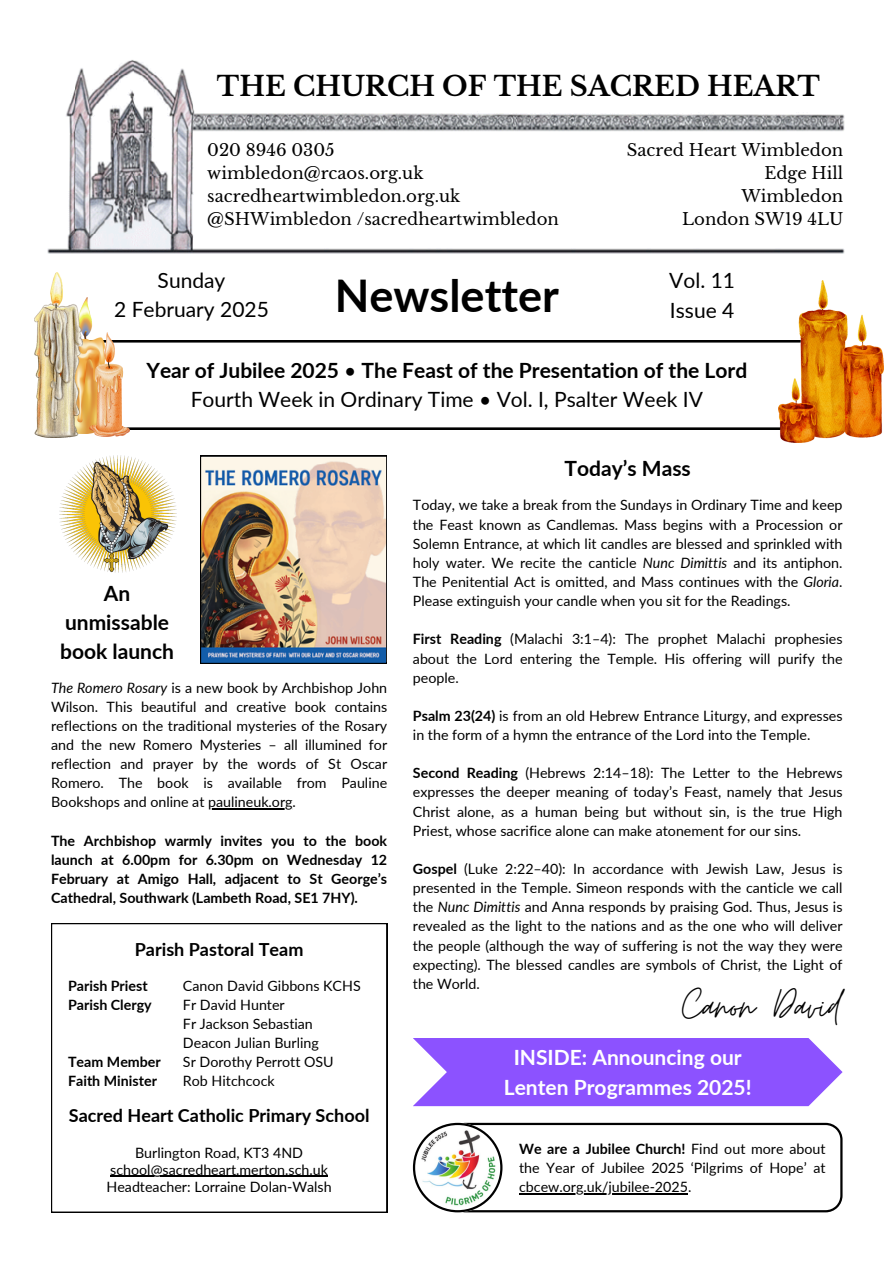
<style>
.page{position:relative;width:894px;height:1264px;background:#fff}
.page>*{position:absolute;margin:0;border:0;box-sizing:border-box;transform-origin:0 0}
.t1{font:48.9px "Moon Time";color:#000}
.t2{font:700 45px "Lato";color:#000}
.t3{font:700 27.15px "Libre Baskerville";color:#000}
.t4{font:700 21px/29.2px "Lato";color:#000;text-align:center}
.t5{font:700 21px/29.2px "Lato";color:#fff;text-align:center}
.t6{font:21px/29.2px "Lato";color:#000;text-align:center}
.t7{font:700 18px "Lato";color:#000}
.t8{font:16.5px/23px "Libre Baskerville";color:#000}
.t9{font:14.25px/19.2px "Lato";color:#000;text-align:justify}
.t10{font:700 14.25px/19.2px "Lato";color:#000;text-align:justify}
.s1{font-weight:400}
.s2{font-style:italic}
.s3{font-weight:700}
</style>
<div class="page">
<img style="left:200px;top:455px;width:187px;height:209px">
<img style="left:47px;top:60px;width:798px;height:194px">
<svg style="left:51px;top:923px;width:336px;height:289px"></svg>
<svg style="left:130px;top:340px;width:648px;height:89px"></svg>
<svg style="left:413px;top:1122px;width:429px;height:90px"></svg>
<img style="left:778px;top:281px;width:104px;height:162px">
<img style="left:82px;top:298px;width:11px;height:136px">
<img style="left:89px;top:333px;width:41px;height:103px">
<img style="left:34px;top:272px;width:48px;height:166px">
<img style="left:60px;top:455px;width:117px;height:117px">
<svg style="left:413px;top:1038px;width:429px;height:68px;background:#945fff"></svg>
<hr style="left:110px;top:1175px;width:218px;height:1px;background:#000">
<hr style="left:519px;top:1193px;width:168px;height:1px;background:#000">
<hr style="left:208px;top:808px;width:84px;height:1px;background:#000">
<p class="t3" style="left:217px;top:69px;width:604px">THE CHURCH OF THE SACRED HEART</p>
<h3 class="t8" style="left:207px;top:138px;width:353px">020 8946 0305<br>wimbledon@rcaos.org.uk sacredheartwimbledon.org.uk @SHWimbledon /sacredheartwimbledon</h3>
<h5 class="t8" style="left:626px;top:138px;width:218px;text-align:right">Sacred Heart Wimbledon<br>Edge Hill<br>Wimbledon<br>London SW19 4LU</h5>
<h5 class="t6" style="left:114px;top:265px;width:156px">Sunday<br>2 February 2025</h5>
<h1 class="t2" style="left:334px;top:267px;width:226px">Newsletter</h1>
<p class="t6" style="left:669px;top:266px;width:67px;text-align:left">Vol. 11<br>Issue 4</p>
<h5 class="t4" style="left:146px;top:355px;width:602px">Year of Jubilee 2025 <span class="s1">•</span> The Feast of the Presentation of the Lord<br><span class="s1">Fourth Week in Ordinary Time • Vol. I, Psalter Week IV</span></h5>
<p class="t4" style="left:60px;top:578px;width:115px">An unmissable book launch</p>
<h4 class="t9" style="left:51px;top:677px;width:337px"><span class="s2">The Romero Rosary</span> is a new book by Archbishop John Wilson. This beautiful and creative book contains reflections on the traditional mysteries of the Rosary and the new Romero Mysteries – all illumined for reflection and prayer by the words of St Oscar Romero. The book is available from Pauline Bookshops and online at paulineuk.org.</h4>
<p class="t10" style="left:51px;top:830px;width:337px">The Archbishop warmly invites you to the book launch at 6.00pm for 6.30pm on Wednesday 12<br>February at Amigo Hall, adjacent to St George’s Cathedral, Southwark (Lambeth Road, SE1 7HY).</p>
<p class="t7" style="left:135px;top:938px;width:170px">Parish Pastoral Team</p>
<p class="t10" style="left:68px;top:975px;width:81px">Parish Priest</p>
<p class="t10" style="left:68px;top:994px;width:85px">Parish Clergy</p>
<p class="t10" style="left:68px;top:1051px;width:94px">Team Member</p>
<p class="t10" style="left:68px;top:1071px;width:90px">Faith Minister</p>
<p class="t9" style="left:183px;top:975px;width:179px">Canon David Gibbons KCHS</p>
<h6 class="t9" style="left:183px;top:994px;width:103px">Fr David Hunter</h6>
<p class="t9" style="left:183px;top:1013px;width:131px">Fr Jackson Sebastian</p>
<p class="t9" style="left:183px;top:1032px;width:137px">Deacon Julian Burling</p>
<p class="t9" style="left:183px;top:1051px;width:152px">Sr Dorothy Perrott OSU</p>
<p class="t9" style="left:183px;top:1071px;width:93px">Rob Hitchcock</p>
<p class="t7" style="left:69px;top:1104px;width:302px">Sacred Heart Catholic Primary School</p>
<h4 class="t9" style="left:135px;top:1142px;width:169px">Burlington Road, KT3 4ND</h4>
<p class="t9" style="left:110px;top:1159px;width:219px">school@sacredheart.merton.sch.uk</p>
<p class="t9" style="left:106px;top:1176px;width:227px">Headteacher: Lorraine Dolan-Walsh</p>
<p class="t4" style="left:564px;top:453px;width:128px">Today’s Mass</p>
<p class="t9" style="left:413px;top:495px;width:431px">Today, we take a break from the Sundays in Ordinary Time and keep the Feast known as Candlemas. Mass begins with a Procession or Solemn Entrance, at which lit candles are blessed and sprinkled with holy water. We recite the canticle <span class="s2">Nunc Dimittis</span> and its antiphon.<br>The Penitential Act is omitted, and Mass continues with the <span class="s2">Gloria</span>.<br>Please extinguish your candle when you sit for the Readings.</p>
<p class="t9" style="left:413px;top:629px;width:431px"><span class="s3">First Reading</span> (Malachi 3:1–4): The prophet Malachi prophesies about the Lord entering the Temple. His offering will purify the people.</p>
<p class="t9" style="left:413px;top:705px;width:431px"><span class="s3">Psalm 23(24)</span> is from an old Hebrew Entrance Liturgy, and expresses in the form of a hymn the entrance of the Lord into the Temple.</p>
<p class="t9" style="left:413px;top:763px;width:431px"><span class="s3">Second Reading</span> (Hebrews 2:14–18): The Letter to the Hebrews expresses the deeper meaning of today’s Feast, namely that Jesus Christ alone, as a human being but without sin, is the true High Priest, whose sacrifice alone can make atonement for our sins.</p>
<h5 class="t9" style="left:413px;top:858px;width:431px"><span class="s3">Gospel</span> (Luke 2:22–40): In accordance with Jewish Law, Jesus is presented in the Temple. Simeon responds with the canticle we call the <span class="s2">Nunc Dimittis</span> and Anna responds by praising God. Thus, Jesus is revealed as the light to the nations and as the one who will deliver the people (although the way of suffering is not the way they were expecting). The blessed candles are symbols of Christ, the Light of the World.</h5>
<h6 class="t1" style="left:682px;top:976px;width:162px">Canon David</h6>
<p class="t5" style="left:503px;top:1042px;width:249px">INSIDE: Announcing our<br>Lenten Programmes 2025!</p>
<p class="t9" style="left:519px;top:1138px;width:308px"><span class="s3">We are a Jubilee Church!</span> Find out more about the Year of Jubilee 2025 ‘Pilgrims of Hope’ at</p>
<p class="t9" style="left:519px;top:1176px;width:174px">cbcew.org.uk/jubilee-2025.</p>
</div>
